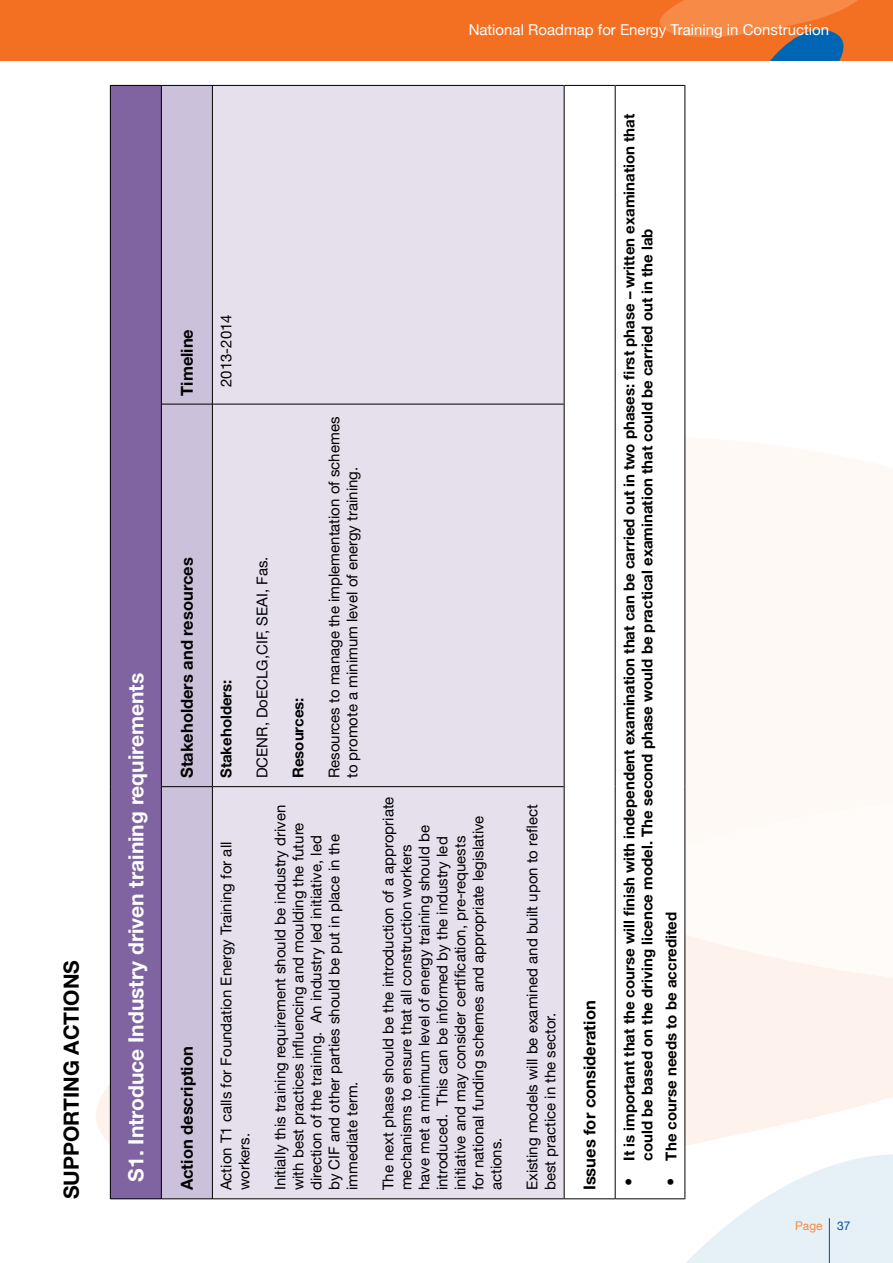
<style>
.page{position:relative;width:893px;height:1263px;background:#fff}
.page>*{position:absolute;margin:0;border:0;box-sizing:border-box;transform-origin:0 0}
.t1{font:700 21px "Helvetica Neue LT Std";color:#fff}
.t2{font:700 21px "Helvetica Neue LT Std";color:#000}
.t3{font:700 16.5px "Helvetica Neue LT Std";color:#000}
.t4{font:15px/18px "Helvetica Neue LT Std";color:#000}
.t5{font:700 15px/18px "Helvetica Neue LT Std";color:#000}
.t6{font:15px "Helvetica Neue";color:#fff}
.t7{font:12px "Helvetica Neue";color:#f68a46}
.s1{font-weight:400;font-size:16.5px}
.s2{color:#034ea2}
</style>
<div class="page">
<svg style="left:458px;top:1194px;width:435px;height:69px"></svg>
<svg style="left:96px;top:852px;width:797px;height:342px;fill:#fef3ec"></svg>
<svg style="left:685px;top:774px;width:208px;height:212px"></svg>
<hr style="left:829px;top:1218px;width:1px;height:45px;background:#034ea2">
<div style="left:0;top:0;width:893px;height:61px;background:#f36f21"></div>
<svg style="left:659px;top:0;width:199px;height:61px"></svg>
<div style="left:110px;top:85px;width:51px;height:1114px;background:#8064a2"></div>
<div style="left:162px;top:86px;width:50px;height:1112px;background:#ccc1da"></div>
<div style="left:213px;top:86px;width:351px;height:1112px;background:#e6e0ec"></div>
<svg style="left:565px;top:86px;width:119px;height:1112px"></svg>
<hr style="left:110px;top:787px;width:1px;height:412px;background:#000">
<hr style="left:111px;top:1198px;width:50px;height:1px;background:#000">
<hr style="left:110px;top:404px;width:1px;height:383px;background:#000">
<hr style="left:110px;top:85px;width:1px;height:319px;background:#000">
<hr style="left:111px;top:85px;width:50px;height:1px;background:#000">
<hr style="left:161px;top:787px;width:1px;height:412px;background:#000">
<hr style="left:162px;top:1198px;width:50px;height:1px;background:#000">
<hr style="left:161px;top:404px;width:1px;height:383px;background:#000">
<hr style="left:162px;top:786px;width:50px;height:1px;background:#000">
<hr style="left:161px;top:85px;width:1px;height:319px;background:#000">
<hr style="left:162px;top:404px;width:50px;height:1px;background:#000">
<hr style="left:162px;top:85px;width:50px;height:1px;background:#000">
<hr style="left:212px;top:787px;width:1px;height:412px;background:#000">
<hr style="left:213px;top:1198px;width:351px;height:1px;background:#000">
<hr style="left:212px;top:404px;width:1px;height:383px;background:#000">
<hr style="left:213px;top:786px;width:351px;height:1px;background:#000">
<hr style="left:212px;top:85px;width:1px;height:319px;background:#000">
<hr style="left:213px;top:404px;width:351px;height:1px;background:#000">
<hr style="left:213px;top:85px;width:351px;height:1px;background:#000">
<hr style="left:564px;top:787px;width:1px;height:412px;background:#000">
<hr style="left:564px;top:1198px;width:51px;height:1px;background:#000">
<hr style="left:564px;top:404px;width:1px;height:383px;background:#000">
<hr style="left:564px;top:85px;width:1px;height:319px;background:#000">
<hr style="left:564px;top:85px;width:51px;height:1px;background:#000">
<hr style="left:615px;top:787px;width:1px;height:412px;background:#000">
<hr style="left:616px;top:1198px;width:68px;height:1px;background:#000">
<hr style="left:615px;top:404px;width:1px;height:383px;background:#000">
<hr style="left:615px;top:85px;width:1px;height:319px;background:#000">
<hr style="left:616px;top:85px;width:68px;height:1px;background:#000">
<hr style="left:684px;top:787px;width:1px;height:412px;background:#000">
<hr style="left:684px;top:404px;width:1px;height:383px;background:#000">
<hr style="left:684px;top:85px;width:1px;height:319px;background:#000">
<h1 class="t2" style="left:58px;top:1199px;width:241px;rotate:-90deg">SUPPORTING ACTIONS</h1>
<h1 class="t1" style="left:123px;top:1181px;width:510px;rotate:-90deg">S1. Introduce Industry driven training requirements</h1>
<p class="t6" style="left:469px;top:19px;width:362px">National Roadmap for Energy Training in Construction</p>
<p class="t3" style="left:177px;top:396px;width:68px;rotate:-90deg">Timeline</p>
<p class="t3" style="left:177px;top:778px;width:222px;rotate:-90deg">Stakeholders and resources</p>
<p class="t3" style="left:177px;top:1190px;width:145px;rotate:-90deg">Action description</p>
<p class="t4" style="left:217px;top:387px;width:74px;rotate:-90deg">2013-2014</p>
<p class="t5" style="left:217px;top:778px;width:100px;rotate:-90deg">Stakeholders:</p>
<p class="t4" style="left:253px;top:778px;width:223px;rotate:-90deg">DCENR, DoECLG,CIF, SEAI, Fas.</p>
<p class="t5" style="left:289px;top:778px;width:82px;rotate:-90deg">Resources:</p>
<p class="t4" style="left:325px;top:778px;width:363px;rotate:-90deg">Resources to manage the implementation of schemes to promote a minimum level of energy training.</p>
<p class="t4" style="left:217px;top:1190px;width:350px;rotate:-90deg">Action T1 calls for Foundation Energy Training for all workers.</p>
<p class="t4" style="left:271px;top:1190px;width:387px;rotate:-90deg">Initially this training requirement should be industry driven with best practices influencing and moulding the future direction of the training. An industry led initiative, led<br>by CIF and other parties should be put in place in the immediate term.</p>
<p class="t4" style="left:379px;top:1190px;width:395px;rotate:-90deg">The next phase should be the introduction of a appropriate mechanisms to ensure that all construction workers<br>have met a minimum level of energy training should be introduced. This can be informed by the industry led initiative and may consider certification, pre-requests<br>for national funding schemes and appropriate legislative actions.</p>
<p class="t4" style="left:523px;top:1190px;width:387px;rotate:-90deg">Existing models will be examined and built upon to reflect best practice in the sector.</p>
<p class="t3" style="left:579px;top:1190px;width:191px;rotate:-90deg">Issues for consideration</p>
<p class="t5" style="left:620px;top:1160px;width:1048px;text-indent:-26px;rotate:-90deg"><span class="s1">•</span> It is important that the course will finish with independent examination that can be carried out in two phases: first phase – written examination that could be based on the driving licence model. The second phase would be practical examination that could be carried out in the lab</p>
<p class="t5" style="left:662px;top:1186px;width:275px;rotate:-90deg"><span class="s1">•</span> The course needs to be accredited</p>
<p class="t7" style="left:795px;top:1217px;width:57px">Page <span class="s2">37</span></p>
</div>
